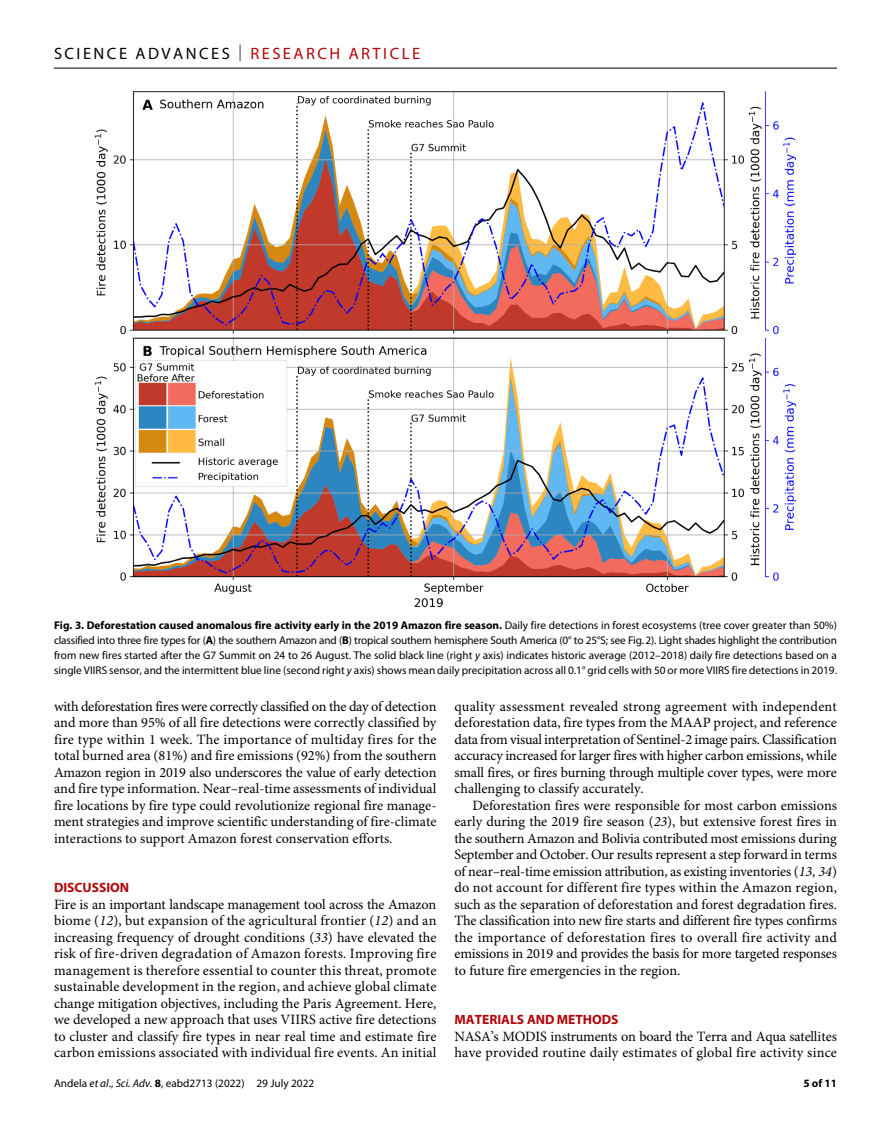
<style>
.page{position:relative;width:891px;height:1134px;background:#fff}
.page>*{position:absolute;margin:0;border:0;box-sizing:border-box;transform-origin:0 0}
.t1{font:16.5px "Myriad Pro";letter-spacing:.15em;color:#000}
.t2{font:14.25px/16.5px "Minion Pro";color:#000;text-align:justify}
.t3{font:700 13.5px "Myriad Pro";color:#b10508}
.t4{font:11.25px/15px "Myriad Pro";color:#000;text-align:justify}
.t5{font:700 11.25px "Myriad Pro";color:#000}
.s1{font-weight:300}
.s2{color:#b10508}
.s3{font-weight:700}
.s4{font-style:italic}
</style>
<div class="page">
<hr style="left:54px;top:68px;width:783px;height:1px;background:#000">
<img style="left:94px;top:91px;width:702px;height:517px">
<p class="t1" style="left:54px;top:40px;width:368px">SCIENCE ADVANCES <span class="s1">|</span> <span class="s2">RESEARCH ARTICLE</span></p>
<p class="t4" style="left:54px;top:618px;width:785px"><span class="s3">Fig. 3. Deforestation caused anomalous fire activity early in the 2019 Amazon fire season.</span> Daily fire detections in forest ecosystems (tree cover greater than 50%) classified into three fire types for (<span class="s3">A</span>) the southern Amazon and (<span class="s3">B</span>) tropical southern hemisphere South America (0° to 25°S; see Fig.2). Light shades highlight the contribution from new fires started after the G7 Summit on 24 to 26 August. The solid black line (right <span class="s4">y</span> axis) indicates historic average (2012–2018) daily fire detections based on a single VIIRS sensor, and the intermittent blue line (second right <span class="s4">y</span> axis) shows mean daily precipitation across all 0.1° grid cells with 50 or more VIIRS fire detections in 2019.</p>
<p class="t2" style="left:54px;top:700px;width:384px">with deforestation fires were correctly classified on the day of detection and more than 95% of all fire detections were correctly classified by fire type within 1 week. The importance of multiday fires for the total burned area (81%) and fire emissions (92%) from the southern Amazon region in 2019 also underscores the value of early detection and fire type information. Near–real-time assessments of individual fire locations by fire type could revolutionize regional fire manage&shy;ment strategies and improve scientific understanding of fire-climate interactions to support Amazon forest conservation efforts.</p>
<p class="t3" style="left:54px;top:877px;width:77px">DISCUSSION</p>
<p class="t2" style="left:54px;top:898px;width:384px">Fire is an important landscape management tool across the Amazon biome (<span class="s4">12</span>), but expansion of the agricultural frontier (<span class="s4">12</span>) and an increasing frequency of drought conditions (<span class="s4">33</span>) have elevated the risk of fire-driven degradation of Amazon forests. Improving fire management is therefore essential to counter this threat, promote sustainable development in the region, and achieve global climate change mitigation objectives, including the Paris Agreement. Here, we developed a new approach that uses VIIRS active fire detections to cluster and classify fire types in near real time and estimate fire carbon emissions associated with individual fire events. An initial</p>
<p class="t4" style="left:54px;top:1076px;width:262px">Andela <span class="s4">et al</span>., <span class="s4">Sci. Adv.</span> <span class="s3">8</span>, eabd2713 (2022) 29 July 2022</p>
<p class="t2" style="left:454px;top:700px;width:384px">quality assessment revealed strong agreement with independent deforestation data, fire types from the MAAP project, and reference data from visual interpretation of Sentinel-2 image pairs. Classification accuracy increased for larger fires with higher carbon emissions, while small fires, or fires burning through multiple cover types, were more challenging to classify accurately.</p>
<p class="t2" style="left:454px;top:799px;width:384px;text-indent:18px">Deforestation fires were responsible for most carbon emissions early during the 2019 fire season (<span class="s4">23</span>), but extensive forest fires in the southern Amazon and Bolivia contributed most emissions during September and October. Our results represent a step forward in terms of near–real-time emission attribution, as existing inventories (<span class="s4">13</span>, <span class="s4">34</span>) do not account for different fire types within the Amazon region, such as the separation of deforestation and forest degradation fires.<br>The classification into new fire starts and different fire types confirms the importance of deforestation fires to overall fire activity and emissions in 2019 and provides the basis for more targeted responses to future fire emergencies in the region.</p>
<p class="t3" style="left:454px;top:1009px;width:166px">MATERIALS AND METHODS</p>
<p class="t2" style="left:454px;top:1030px;width:384px">NASA’s MODIS instruments on board the Terra and Aqua satellites have provided routine daily estimates of global fire activity since</p>
<p class="t5" style="left:803px;top:1074px;width:35px">5 of 11</p>
</div>
